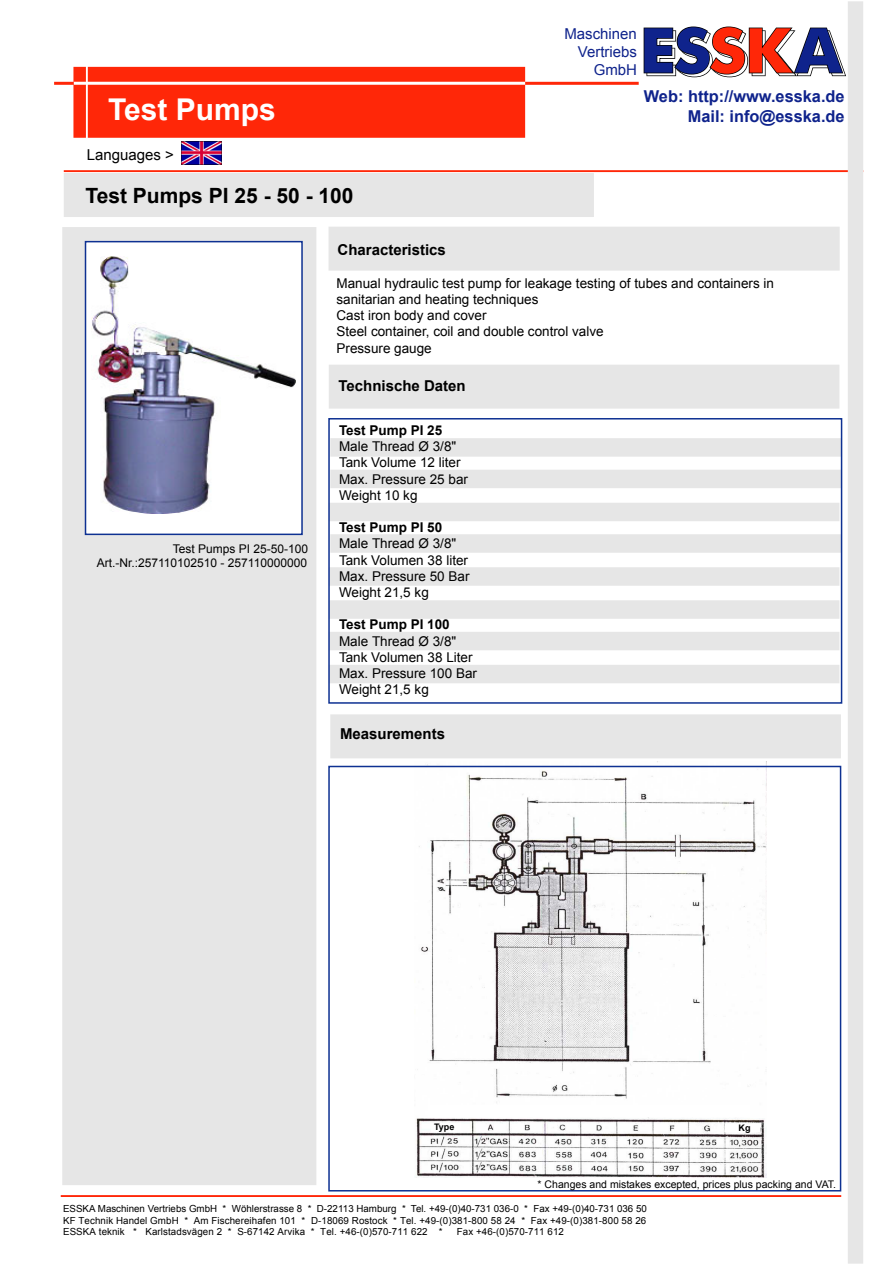
<style>
.page{position:relative;width:893px;height:1265px;background:#fff}
.page>*{position:absolute;margin:0;border:0;box-sizing:border-box;transform-origin:0 0}
.t1{font:700 61.95px "Futura BT";letter-spacing:-.03em;color:#0f238c;scale:1.04 1}
.t2{font:700 30px "Arial";color:#fff}
.t3{font:700 21px "Arial";color:#000}
.t4{font:700 16.35px/19.6px "Arial";color:#0f238c;text-align:right}
.t5{font:700 15px "Arial";color:#000}
.t6{font:15px/18px "Arial";color:#0f238c;text-align:right}
.t7{font:15px "Arial";color:#000}
.t8{font:13.5px/16.2px "Arial";color:#000}
.t9{font:12px/14.4px "Arial";color:#000;text-align:right}
.t10{font:10.5px "Arial";color:#000}
.t11{font:9.75px/11.7px "Arial";letter-spacing:.01em;color:#000;text-align:justify}
.t12{font:700 9px "Arial";color:#000}
.s1{color:#ff2708}
.s2{font-weight:700}
</style>
<div class="page">
<div style="left:329px;top:664px;width:510px;height:19px;background:#e6e6e6"></div>
<div style="left:329px;top:631px;width:510px;height:19px;background:#e6e6e6"></div>
<div style="left:329px;top:600px;width:510px;height:18px;background:#e6e6e6"></div>
<div style="left:329px;top:567px;width:510px;height:18px;background:#e6e6e6"></div>
<div style="left:330px;top:534px;width:511px;height:18px;background:#e6e6e6"></div>
<div style="left:329px;top:502px;width:510px;height:19px;background:#e6e6e6"></div>
<div style="left:330px;top:469px;width:511px;height:19px;background:#e6e6e6"></div>
<div style="left:330px;top:438px;width:511px;height:18px;background:#e6e6e6"></div>
<div style="left:62px;top:227px;width:254px;height:957px;background:#e6e6e6"></div>
<svg style="left:60px;top:1195px;width:782px;height:2px;background:#ff3215"></svg>
<svg style="left:63px;top:170px;width:801px;height:3px"></svg>
<div style="left:848px;top:1px;width:15px;height:1262px;background:#e6e6e6"></div>
<svg style="left:54px;top:26px;width:792px;height:125px"></svg>
<div style="left:64px;top:173px;width:530px;height:44px;background:#e6e6e6"></div>
<div style="left:86px;top:241px;width:216px;height:293px;background:#fff"></div>
<div style="left:85px;top:241px;width:218px;height:294px;border:2px solid #0e3192"></div>
<div style="left:328px;top:418px;width:514px;height:285px;border:2px solid #0e3192"></div>
<div style="left:328px;top:226px;width:512px;height:44px;background:#e6e6e6"></div>
<div style="left:329px;top:364px;width:510px;height:44px;background:#e6e6e6"></div>
<img style="left:92px;top:256px;width:203px;height:257px">
<div style="left:330px;top:714px;width:511px;height:44px;background:#e6e6e6"></div>
<img style="left:416px;top:761px;width:350px;height:415px">
<div style="left:328px;top:765px;width:513px;height:426px;border:2px solid #0e3192"></div>
<img style="left:182px;top:142px;width:39px;height:23px">
<p class="t2" style="left:108px;top:90px;width:169px">Test Pumps</p>
<p class="t7" style="left:87px;top:144px;width:89px">Languages &gt;</p>
<p class="t3" style="left:86px;top:181px;width:270px">Test Pumps PI 25 - 50 - 100</p>
<p class="t5" style="left:338px;top:240px;width:110px">Characteristics</p>
<p class="t1" style="left:639px;top:13px;width:196px">ES<span class="s1">SK</span>A</p>
<p class="t6" style="left:564px;top:24px;width:74px">Maschinen<br>Vertriebs<br>GmbH</p>
<p class="t4" style="left:644px;top:87px;width:202px">Web: http://www.esska.de<br>Mail: info@esska.de</p>
<p class="t8" style="left:337px;top:275px;width:439px">Manual hydraulic test pump for leakage testing of tubes and containers in sanitarian and heating techniques<br>Cast iron body and cover<br>Steel container, coil and double control valve<br>Pressure gauge</p>
<p class="t9" style="left:97px;top:541px;width:213px">Test Pumps PI 25-50-100<br>Art.-Nr.:257110102510 - 257110000000</p>
<p class="t5" style="left:338px;top:376px;width:129px">Technische Daten</p>
<p class="t8" style="left:339px;top:422px;width:131px"><span class="s2">Test Pump PI 25<br></span>Male Thread Ø 3/8"<br>Tank Volume 12 liter<br>Max. Pressure 25 bar<br>Weight 10 kg</p>
<p class="t8" style="left:339px;top:519px;width:132px"><span class="s2">Test Pump PI 50<br></span>Male Thread Ø 3/8"<br>Tank Volumen 38 liter<br>Max. Pressure 50 Bar<br>Weight 21,5 kg</p>
<p class="t8" style="left:339px;top:616px;width:140px"><span class="s2">Test Pump PI 100<br></span>Male Thread Ø 3/8"<br>Tank Volumen 38 Liter<br>Max. Pressure 100 Bar<br>Weight 21,5 kg</p>
<p class="t5" style="left:340px;top:724px;width:107px">Measurements</p>
<p class="t12" style="left:434px;top:1120px;width:22px">Type</p>
<p class="t12" style="left:739px;top:1121px;width:13px">Kg</p>
<p class="t10" style="left:538px;top:1176px;width:300px">* Changes and mistakes excepted, prices plus packing and VAT.</p>
<p class="t11" style="left:63px;top:1202px;width:585px">ESSKA Maschinen Vertriebs GmbH * Wöhlerstrasse 8 * D-22113 Hamburg * Tel. +49-(0)40-731 036-0 * Fax +49-(0)40-731 036 50<br>KF Technik Handel GmbH * Am Fischereihafen 101 * D-18069 Rostock * Tel. +49-(0)381-800 58 24 * Fax +49-(0)381-800 58 26<br>ESSKA teknik * Karlstadsvägen 2 * S-67142 Arvika * Tel. +46-(0)570-711 622 *</p>
<p class="t11" style="left:457px;top:1225px;width:109px">Fax +46-(0)570-711 612</p>
</div>
